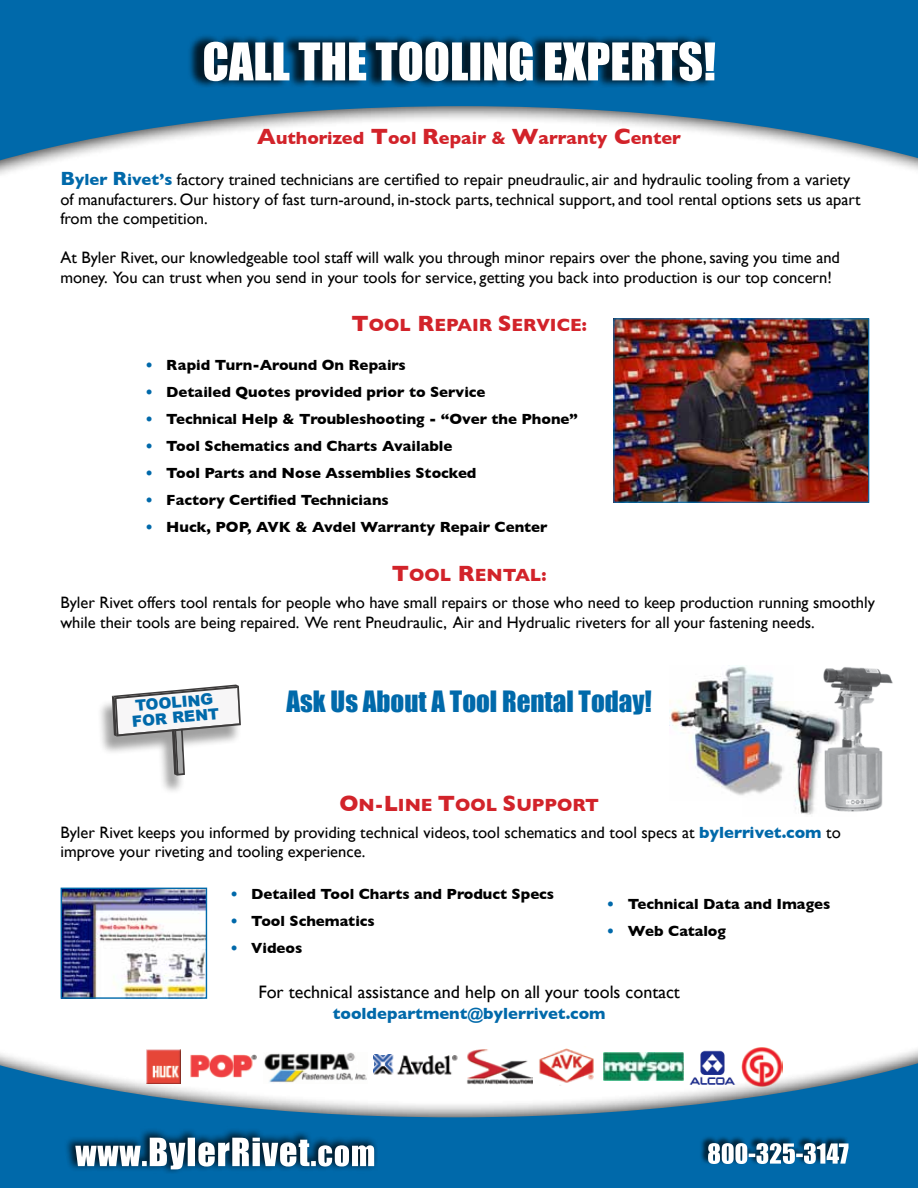
<style>
.page{position:relative;width:918px;height:1188px;background:#fff}
.page>*{position:absolute;margin:0;border:0;box-sizing:border-box;transform-origin:0 0}
.t1{font:27px "Impact";color:#0069aa}
.t2{font:700 18px "Gill Sans";color:#d2232a}
.t3{font:18px "Gill Sans";color:#000}
.t4{font:16.5px/19.5px "Gill Sans";color:#000}
.t5{font:700 16.5px "Gill Sans";color:#0069aa}
.t6{font:900 15.45px/15.5px "Arial";color:#0069aa}
.t7{font:700 15px "Gill Sans";color:#000}
.s1{font-size:22.5px}
.s2{font-weight:700;font-size:19.5px;color:#0069aa}
.s3{font-weight:700;color:#0069aa}
.s4{color:#0069aa}
</style>
<div class="page">
<img style="left:670px;top:666px;width:104px;height:130px">
<svg style="left:0;top:1049px;width:918px;height:139px;fill:#0069aa"></svg>
<svg style="left:0;top:0;width:918px;height:175px;fill:#0069aa"></svg>
<img style="left:615px;top:320px;width:252px;height:181px">
<div style="left:613px;top:318px;width:256px;height:185px;border:1px solid #0069aa"></div>
<div style="left:62px;top:1126px;width:315px;height:48px;background:#000;opacity:.75"></div>
<svg style="left:75px;top:1138px;width:299px;height:31px"></svg>
<div style="left:186px;top:32px;width:528px;height:56px;background:#000;opacity:.75"></div>
<svg style="left:204px;top:42px;width:511px;height:39px"></svg>
<img style="left:603px;top:1053px;width:81px;height:27px">
<img style="left:188px;top:1054px;width:70px;height:24px">
<img style="left:689px;top:1049px;width:47px;height:38px">
<img style="left:373px;top:1054px;width:90px;height:22px">
<img style="left:532px;top:1048px;width:65px;height:38px">
<img style="left:263px;top:1052px;width:104px;height:32px">
<img style="left:147px;top:1050px;width:33px;height:33px">
<img style="left:463px;top:1049px;width:69px;height:40px">
<div style="left:97px;top:688px;width:144px;height:107px;background:#000;opacity:.37"></div>
<svg style="left:112px;top:685px;width:129px;height:91px"></svg>
<img style="left:823px;top:667px;width:70px;height:145px">
<img style="left:742px;top:701px;width:115px;height:114px">
<img style="left:63px;top:890px;width:142px;height:107px">
<div style="left:61px;top:888px;width:146px;height:111px;border:1px solid #0069aa"></div>
<img style="left:741px;top:1047px;width:41px;height:40px">
<div style="left:699px;top:1135px;width:150px;height:31px;background:#000;opacity:.75"></div>
<svg style="left:708px;top:1143px;width:141px;height:21px"></svg>
<p class="t2" style="left:257px;top:128px;width:425px"><span class="s1">A</span>uthorized <span class="s1">T</span>ool <span class="s1">R</span>epair &amp; <span class="s1">W</span>arranty <span class="s1">C</span>enter</p>
<p class="t4" style="left:60px;top:170px;width:802px"><span class="s2">B</span><span class="s3">yler</span> <span class="s2">R</span><span class="s3">ivet’s</span> factory trained technicians are certified to repair pneudraulic, air and hydraulic tooling from a variety of manufacturers. Our history of fast turn-around, in-stock parts, technical support, and tool rental options sets us apart from the competition.</p>
<p class="t4" style="left:60px;top:248px;width:781px">At Byler Rivet, our knowledgeable tool staff will walk you through minor repairs over the phone, saving you time and money. You can trust when you send in your tools for service, getting you back into production is our top concern!</p>
<p class="t2" style="left:352px;top:315px;width:237px"><span class="s1">T</span>OOL <span class="s1">R</span>EPAIR <span class="s1">S</span>ERVICE:</p>
<p class="t7" style="left:145px;top:357px;width:262px"><span class="s4">•</span> Rapid Turn-Around On Repairs</p>
<p class="t7" style="left:145px;top:384px;width:342px"><span class="s4">•</span> Detailed Quotes provided prior to Service</p>
<p class="t7" style="left:145px;top:411px;width:434px"><span class="s4">•</span> Technical Help &amp; Troubleshooting - “Over the Phone”</p>
<p class="t7" style="left:145px;top:438px;width:309px"><span class="s4">•</span> Tool Schematics and Charts Available</p>
<p class="t7" style="left:145px;top:465px;width:333px"><span class="s4">•</span> Tool Parts and Nose Assemblies Stocked</p>
<p class="t7" style="left:145px;top:492px;width:245px"><span class="s4">•</span> Factory Certified Technicians</p>
<p class="t7" style="left:145px;top:519px;width:404px"><span class="s4">•</span> Huck, POP, AVK &amp; Avdel Warranty Repair Center</p>
<p class="t2" style="left:392px;top:564px;width:156px"><span class="s1">T</span>OOL <span class="s1">R</span>ENTAL:</p>
<p class="t4" style="left:60px;top:593px;width:816px">Byler Rivet offers tool rentals for people who have small repairs or those who need to keep production running smoothly while their tools are being repaired. We rent Pneudraulic, Air and Hydrualic riveters for all your fastening needs.</p>
<p class="t6" style="left:130px;top:698px;width:89px;rotate:-5deg">TOOLING<br>FOR RENT</p>
<h1 class="t1" style="left:287px;top:680px;width:367px">Ask Us About A Tool Rental Today!</h1>
<p class="t2" style="left:339px;top:794px;width:261px"><span class="s1">O</span>N-<span class="s1">L</span>INE <span class="s1">T</span>OOL <span class="s1">S</span>UPPORT</p>
<p class="t4" style="left:60px;top:822px;width:782px">Byler Rivet keeps you informed by providing technical videos, tool schematics and tool specs at <span class="s3">bylerrivet.com</span> to improve your riveting and tooling experience.</p>
<p class="t7" style="left:230px;top:885px;width:325px"><span class="s4">•</span> Detailed Tool Charts and Product Specs</p>
<p class="t7" style="left:230px;top:912px;width:146px"><span class="s4">•</span> Tool Schematics</p>
<p class="t7" style="left:230px;top:939px;width:73px"><span class="s4">•</span> Videos</p>
<p class="t3" style="left:259px;top:981px;width:423px">For technical assistance and help on all your tools contact</p>
<p class="t5" style="left:333px;top:1004px;width:274px">tooldepartment@bylerrivet.com</p>
<p class="t7" style="left:607px;top:895px;width:225px"><span class="s4">•</span> Technical Data and Images</p>
<p class="t7" style="left:607px;top:922px;width:120px"><span class="s4">•</span> Web Catalog</p>
</div>
